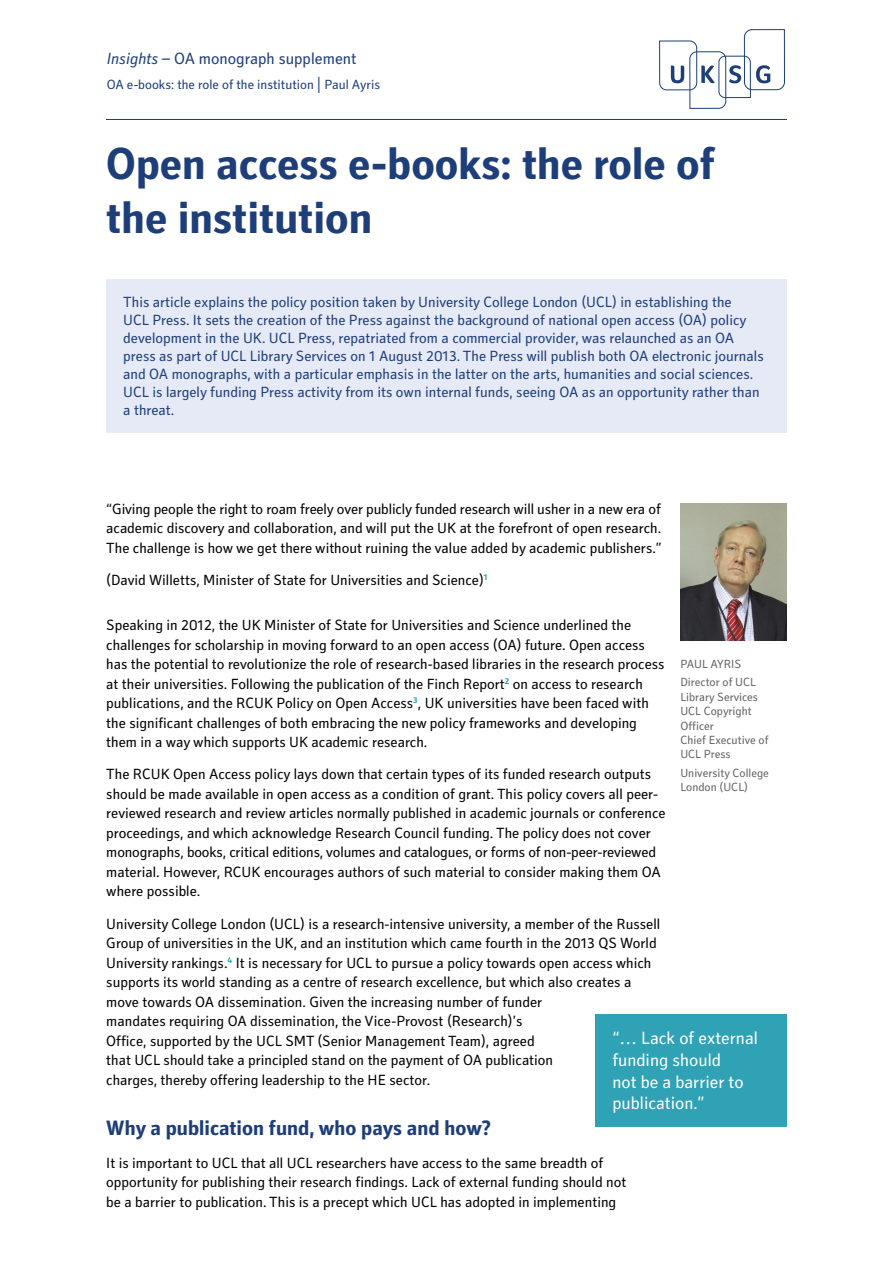
<style>
.page{position:relative;width:893px;height:1263px;background:#fff}
.page>*{position:absolute;margin:0;border:0;box-sizing:border-box;transform-origin:0 0}
.t1{font:700 45px/54px "Secca Std";color:#1d3e79}
.t2{font:700 21px "Secca Std";color:#1d3e79}
.t3{font:18px/21.6px "Secca Std";color:#fff}
.t4{font:16.5px "Secca Std";color:#1d3e79}
.t5{font:15px/19.5px "Secca Std";color:#000}
.t6{font:15px/18px "Secca Std";color:#1d3e79}
.t7{font:13.5px "Secca Std";color:#1d3e79}
.t8{font:12px/14.4px "Secca Std";color:#636362}
.s1{font-style:italic}
</style>
<div class="page">
<div style="left:106px;top:279px;width:681px;height:153px;background:#e6eaf7"></div>
<img style="left:680px;top:503px;width:107px;height:138px">
<hr style="left:106px;top:119px;width:681px;height:1px;background:#1d3e79">
<svg style="left:659px;top:29px;width:126px;height:80px"></svg>
<div style="left:595px;top:1014px;width:192px;height:112px;background:#2fa2b5"></div>
<p class="t4" style="left:107px;top:49px;width:251px"><span class="s1">Insights</span> – OA monograph supplement</p>
<p class="t7" style="left:107px;top:77px;width:275px">OA e-books: the role of the institution | Paul Ayris</p>
<h1 class="t1" style="left:106px;top:139px;width:610px">Open access e-books: the role of the institution</h1>
<p class="t6" style="left:123px;top:294px;width:642px">This article explains the policy position taken by University College London (UCL) in establishing the<br>UCL Press. It sets the creation of the Press against the background of national open access (OA) policy development in the UK. UCL Press, repatriated from a commercial provider, was relaunched as an OA press as part of UCL Library Services on 1 August 2013. The Press will publish both OA electronic journals and OA monographs, with a particular emphasis in the latter on the arts, humanities and social sciences.<br>UCL is largely funding Press activity from its own internal funds, seeing OA as an opportunity rather than a threat.</p>
<p class="t5" style="left:106px;top:499px;width:557px;text-align:justify">“Giving people the right to roam freely over publicly funded research will usher in a new era of academic discovery and collaboration, and will put the UK at the forefront of open research.<br>The challenge is how we get there without ruining the value added by academic publishers.”</p>
<p class="t5" style="left:106px;top:571px;width:383px">(David Willetts, Minister of State for Universities and Science)<sup>1</sup></p>
<p class="t5" style="left:106px;top:616px;width:560px">Speaking in 2012, the UK Minister of State for Universities and Science underlined the challenges for scholarship in moving forward to an open access (OA) future. Open access has the potential to revolutionize the role of research-based libraries in the research process at their universities. Following the publication of the Finch Report<sup>2</sup> on access to research publications, and the RCUK Policy on Open Access<sup>3</sup>, UK universities have been faced with the significant challenges of both embracing the new policy frameworks and developing them in a way which supports UK academic research.</p>
<p class="t5" style="left:106px;top:765px;width:561px">The RCUK Open Access policy lays down that certain types of its funded research outputs should be made available in open access as a condition of grant. This policy covers all peer&shy;reviewed research and review articles normally published in academic journals or conference proceedings, and which acknowledge Research Council funding. The policy does not cover monographs, books, critical editions, volumes and catalogues, or forms of non-peer-reviewed material. However, RCUK encourages authors of such material to consider making them OA where possible.</p>
<p class="t5" style="left:106px;top:914px;width:555px">University College London (UCL) is a research-intensive university, a member of the Russell Group of universities in the UK, and an institution which came fourth in the 2013 QS World University rankings.<sup>4</sup> It is necessary for UCL to pursue a policy towards open access which supports its world standing as a centre of research excellence, but which also creates a move towards OA dissemination. Given the increasing number of funder<br>mandates requiring OA dissemination, the Vice-Provost (Research)’s<br>Office, supported by the UCL SMT (Senior Management Team), agreed<br>that UCL should take a principled stand on the payment of OA publication<br>charges, thereby offering leadership to the HE sector.</p>
<h2 class="t2" style="left:106px;top:1116px;width:386px">Why a publication fund, who pays and how?</h2>
<p class="t5" style="left:106px;top:1153px;width:522px">It is important to UCL that all UCL researchers have access to the same breadth of opportunity for publishing their research findings. Lack of external funding should not be a barrier to publication. This is a precept which UCL has adopted in implementing</p>
<p class="t8" style="left:680px;top:655px;width:77px;line-height:18.6px">PAUL AYRIS<br>Director of UCL</p>
<p class="t8" style="left:680px;top:690px;width:90px">Library Services<br>UCL Copyright<br>Officer<br>Chief Executive of<br>UCL Press</p>
<p class="t8" style="left:680px;top:766px;width:90px">University College<br>London (UCL)</p>
<p class="t3" style="left:612px;top:1028px;width:147px">“… Lack of external funding should<br>not be a barrier to publication.”</p>
</div>
